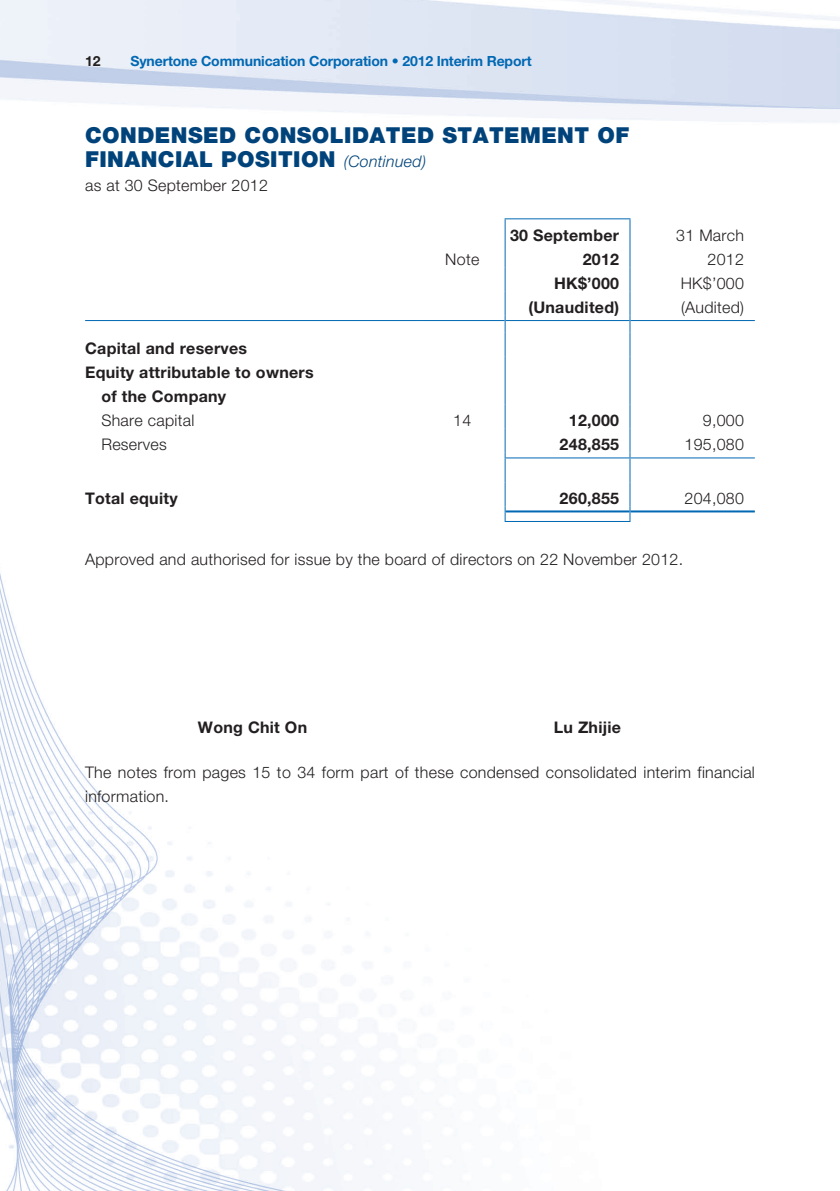
<style>
.page{position:relative;width:840px;height:1191px;background:#fff}
.page>*{position:absolute;margin:0;border:0;box-sizing:border-box;transform-origin:0 0}
.t1{font:900 22px/24px "Helvetica Neue LT Std";letter-spacing:.02em;color:#00437a}
.t2{font:300 16px/24px "Helvetica Neue LT Std";letter-spacing:.015em;color:#231f20;text-align:right}
.t3{font:700 16px/24px "Helvetica Neue LT Std";letter-spacing:.015em;color:#231f20;text-align:right}
.t4{font:700 14px "Helvetica Neue LT Std";letter-spacing:-.01em;color:#0168b3}
.t5{font:700 14px "Helvetica Neue LT Std";color:#231f20}
.s1{font-family:"Univers LT Std";font-weight:300}
.s2{font-weight:300;font-style:italic;font-size:16px}
</style>
<div class="page">
<img style="left:0;top:0;width:839px;height:1191px">
<hr style="left:504px;top:218px;width:126px;height:1px;background:#0168b3">
<hr style="left:504px;top:219px;width:1px;height:48px;background:#0168b3">
<hr style="left:629px;top:219px;width:1px;height:48px;background:#0168b3">
<hr style="left:504px;top:521px;width:126px;height:1px;background:#0168b3">
<svg style="left:504px;top:267px;width:1px;height:89px"></svg>
<hr style="left:504px;top:356px;width:1px;height:48px;background:#0168b3">
<svg style="left:504px;top:404px;width:1px;height:117px"></svg>
<svg style="left:629px;top:267px;width:1px;height:89px"></svg>
<hr style="left:629px;top:356px;width:1px;height:48px;background:#0168b3">
<svg style="left:629px;top:404px;width:1px;height:117px"></svg>
<hr style="left:85px;top:320px;width:335px;height:1px;background:#0168b3">
<hr style="left:420px;top:320px;width:84px;height:1px;background:#0168b3">
<hr style="left:505px;top:320px;width:124px;height:1px;background:#0168b3">
<hr style="left:630px;top:320px;width:124px;height:1px;background:#0168b3">
<hr style="left:505px;top:457px;width:124px;height:1px;background:#0168b3">
<hr style="left:630px;top:457px;width:124px;height:1px;background:#0168b3">
<hr style="left:505px;top:510px;width:124px;height:2px;background:#0168b3">
<hr style="left:630px;top:510px;width:124px;height:2px;background:#0168b3">
<p class="t5" style="left:85px;top:53px;width:17px">12</p>
<p class="t4" style="left:130px;top:53px;width:402px">Synertone Communication Corporation <span class="s1">•</span> 2012 Interim Report</p>
<h1 class="t1" style="left:85px;top:123px;width:545px">CONDENSED CONSOLIDATED STATEMENT OF<br>FINANCIAL POSITION <span class="s2">(Continued)</span></h1>
<p class="t2" style="left:85px;top:173px;width:184px">as at 30 September 2012</p>
<p class="t2" style="left:445px;top:247px;width:36px">Note</p>
<p class="t3" style="left:509px;top:222px;width:111px">30 September<br>2012</p>
<p class="t2" style="left:676px;top:223px;width:69px">31 March<br>2012</p>
<p class="t3" style="left:553px;top:270px;width:67px">HK$’000</p>
<p class="t2" style="left:680px;top:271px;width:65px">HK$’000</p>
<p class="t3" style="left:528px;top:294px;width:92px">(Unaudited)</p>
<p class="t2" style="left:680px;top:295px;width:64px">(Audited)</p>
<p class="t3" style="left:85px;top:336px;width:163px">Capital and reserves</p>
<p class="t3" style="left:85px;top:360px;width:230px">Equity attributable to owners</p>
<p class="t3" style="left:101px;top:384px;width:126px">of the Company</p>
<p class="t2" style="left:101px;top:408px;width:94px">Share capital</p>
<p class="t2" style="left:453px;top:408px;width:20px">14</p>
<p class="t3" style="left:568px;top:408px;width:52px">12,000</p>
<p class="t2" style="left:702px;top:408px;width:43px">9,000</p>
<p class="t2" style="left:101px;top:432px;width:67px">Reserves</p>
<p class="t3" style="left:559px;top:432px;width:61px">248,855</p>
<p class="t2" style="left:684px;top:432px;width:61px">195,080</p>
<p class="t3" style="left:85px;top:486px;width:94px">Total equity</p>
<p class="t3" style="left:559px;top:486px;width:61px">260,855</p>
<p class="t2" style="left:684px;top:486px;width:61px">204,080</p>
<p class="t2" style="left:85px;top:546px;width:599px">Approved and authorised for issue by the board of directors on 22 November 2012.</p>
<p class="t3" style="left:198px;top:714px;width:111px">Wong Chit On</p>
<p class="t3" style="left:553px;top:714px;width:69px">Lu Zhijie</p>
<p class="t2" style="left:85px;top:760px;width:671px;text-align:left">The notes from pages 15 to 34 form part of these condensed consolidated interim financial information.</p>
</div>
